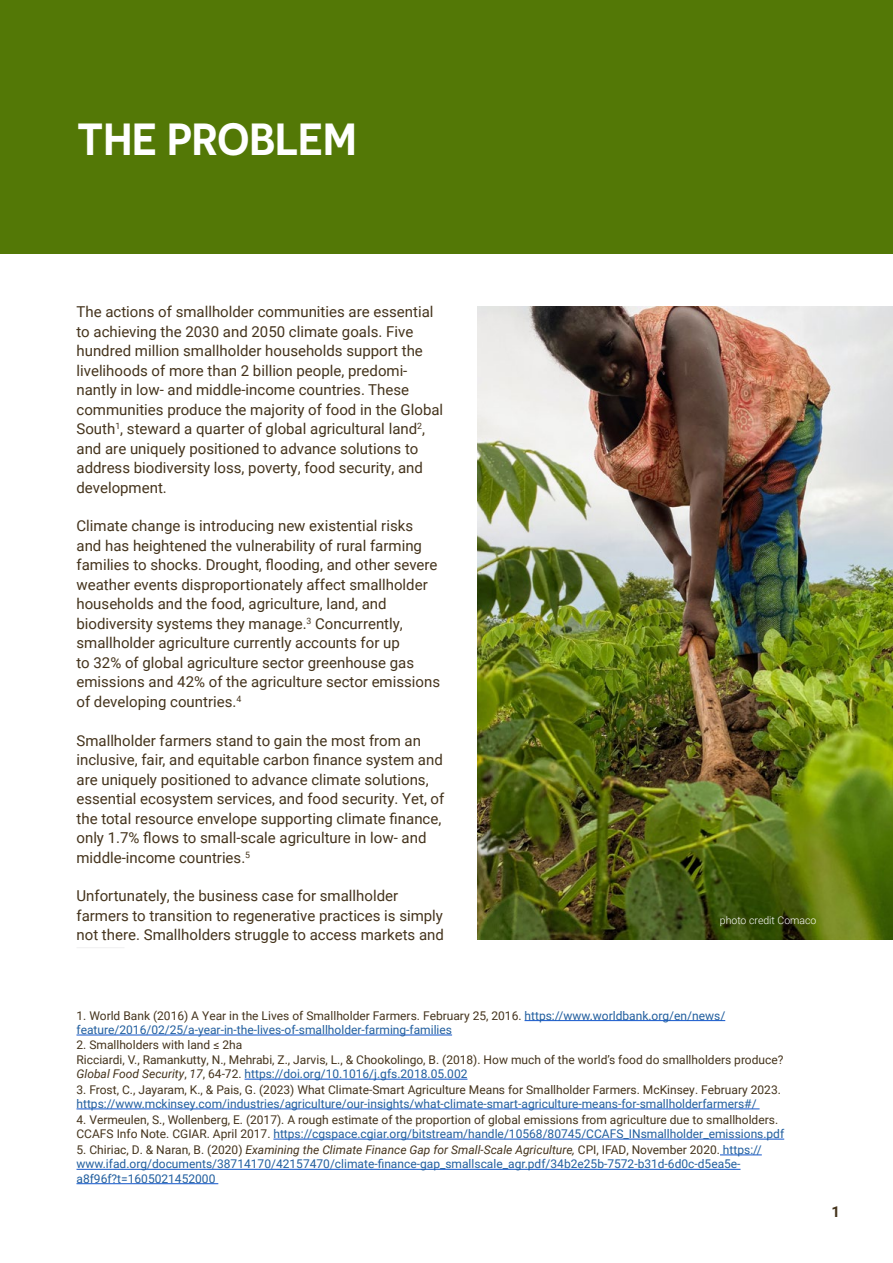
<style>
.page{position:relative;width:893px;height:1263px;background:#fff}
.page>*{position:absolute;margin:0;border:0;box-sizing:border-box;transform-origin:0 0}
.t1{font:600 45px "Novecentosans";color:#fff}
.t2{font:15px/19.5px "Roboto";color:#44331c}
.t3{font:700 15px "Roboto";color:#44331c}
.t4{font:12px/14.4px "Roboto";color:#44331c}
.t5{font:12px/14.4px "Roboto";color:#215e9e}
.t6{font:300 10.5px "Roboto";color:#fff}
.s1{color:#44331c}
.s2{font-style:italic}
.s3{color:#215e9e}
.s4{font-style:italic;color:#44331c}
</style>
<div class="page">
<div style="left:0;top:0;width:893px;height:253px;background:#537806"></div>
<hr style="left:77px;top:947px;width:48px;height:1px;background:#efeff0">
<hr style="left:525px;top:1020px;width:200px;height:1px;background:#15c">
<hr style="left:77px;top:1035px;width:375px;height:1px;background:#15c">
<hr style="left:245px;top:1079px;width:222px;height:1px;background:#15c">
<hr style="left:77px;top:1108px;width:683px;height:1px;background:#15c">
<hr style="left:273px;top:1139px;width:511px;height:1px;background:#15c">
<hr style="left:720px;top:1154px;width:42px;height:1px;background:#15c">
<hr style="left:77px;top:1169px;width:663px;height:1px;background:#15c">
<hr style="left:77px;top:1183px;width:141px;height:1px;background:#15c">
<img style="left:477px;top:306px;width:416px;height:633px">
<h1 class="t1" style="left:77px;top:112px;width:281px">THE PROBLEM</h1>
<p class="t2" style="left:76px;top:302px;width:368px">The actions of smallholder communities are essential to achieving the 2030 and 2050 climate goals. Five hundred million smallholder households support the livelihoods of more than 2 billion people, predomi&shy;nantly in low- and middle-income countries. These communities produce the majority of food in the Global South<sup>1</sup>, steward a quarter of global agricultural land<sup>2</sup>, and are uniquely positioned to advance solutions to address biodiversity loss, poverty, food security, and development.</p>
<p class="t2" style="left:76px;top:516px;width:365px">Climate change is introducing new existential risks and has heightened the vulnerability of rural farming families to shocks. Drought, flooding, and other severe weather events disproportionately affect smallholder households and the food, agriculture, land, and biodiversity systems they manage.<sup>3</sup> Concurrently, smallholder agriculture currently accounts for up<br>to 32% of global agriculture sector greenhouse gas emissions and 42% of the agriculture sector emissions of developing countries.<sup>4</sup></p>
<p class="t2" style="left:77px;top:730px;width:369px">Smallholder farmers stand to gain the most from an inclusive, fair, and equitable carbon finance system and are uniquely positioned to advance climate solutions, essential ecosystem services, and food security. Yet, of the total resource envelope supporting climate finance, only 1.7% flows to small-scale agriculture in low- and middle-income countries.<sup>5</sup></p>
<p class="t2" style="left:76px;top:886px;width:369px">Unfortunately, the business case for smallholder farmers to transition to regenerative practices is simply not there. Smallholders struggle to access markets and</p>
<p class="t6" style="left:720px;top:913px;width:98px">photo credit Comaco</p>
<p class="t5" style="left:77px;top:1008px;width:650px"><span class="s1">1. World Bank (2016) A Year in the Lives of Smallholder Farmers. February 25, 2016.</span> https://www.worldbank.org/en/news/ feature/2016/02/25/a-year-in-the-lives-of-smallholder-farming-families</p>
<p class="t4" style="left:77px;top:1037px;width:708px">2. Smallholders with land ≤ 2ha<br>Ricciardi, V., Ramankutty, N., Mehrabi, Z., Jarvis, L., &amp; Chookolingo, B. (2018). How much of the world’s food do smallholders produce?<br><span class="s2">Global Food Security</span>, <span class="s2">17</span>, 64-72. <span class="s3">https://doi.org/10.1016/j.gfs.2018.05.002</span></p>
<p class="t4" style="left:77px;top:1082px;width:706px">3. Frost, C., Jayaram, K., &amp; Pais, G. (2023) What Climate-Smart Agriculture Means for Smallholder Farmers. McKinsey. February 2023.</p>
<p class="t5" style="left:77px;top:1096px;width:682px">https://www.mckinsey.com/industries/agriculture/our-insights/what-climate-smart-agriculture-means-for-smallholderfarmers#/</p>
<p class="t4" style="left:77px;top:1112px;width:709px">4. Vermeulen, S., Wollenberg, E. (2017). A rough estimate of the proportion of global emissions from agriculture due to smallholders.<br>CCAFS Info Note. CGIAR. April 2017. <span class="s3">https://cgspace.cgiar.org/bitstream/handle/10568/80745/CCAFS_INsmallholder_emissions.pdf</span></p>
<p class="t5" style="left:77px;top:1142px;width:687px"><span class="s1">5. Chiriac, D. &amp; Naran, B. (2020)</span> <span class="s4">Examining the Climate Finance Gap for Small-Scale Agriculture,</span> <span class="s1">CPI, IFAD, November 2020.</span> https:// www.ifad.org/documents/38714170/42157470/climate-finance-gap_smallscale_agr.pdf/34b2e25b-7572-b31d-6d0c-d5ea5e&shy;a8f96f?t=1605021452000</p>
<p class="t3" style="left:831px;top:1201px;width:10px">1</p>
</div>
